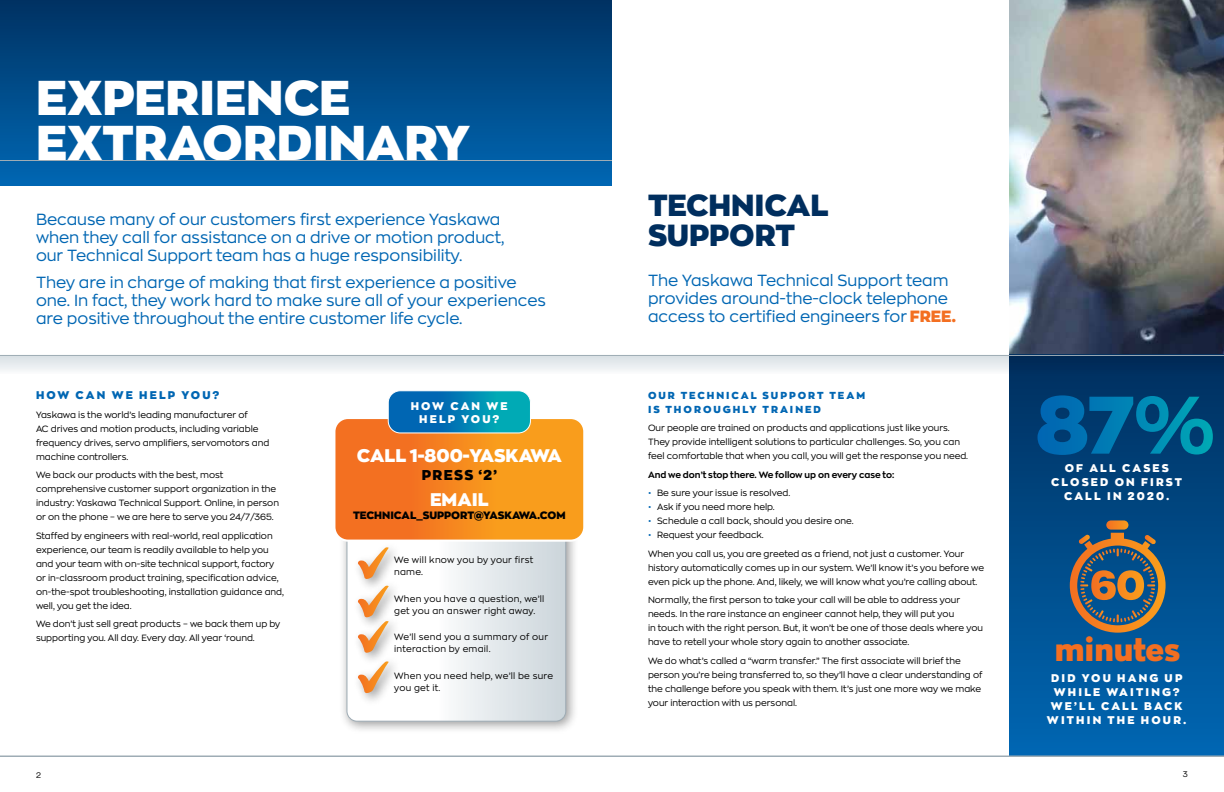
<style>
.page{position:relative;width:1224px;height:792px;background:#fff}
.page>*{position:absolute;margin:0;border:0;box-sizing:border-box;transform-origin:0 0}
.t1{font:900 48px/45px "Zona Pro";color:#fff}
.t2{font:900 30px/30px "Zona Pro";color:#002e5e}
.t3{font:900 30px "Zona Pro";letter-spacing:.01em;color:#f36f21}
.t4{font:900 18px "Zona Pro";color:#fff}
.t5{font:16px/18px "Zona Pro";color:#0066b3}
.t6{font:900 14px "Zona Pro";letter-spacing:.1em;color:#000}
.t7{font:900 11px/14px "Zona Pro";letter-spacing:.2em;color:#fff;text-align:center}
.t8{font:900 11px "Zona Pro";letter-spacing:.2em;color:#0066b3}
.t9{font:900 10.5px "Zona Pro";color:#000}
.t10{font:900 10px/14px "Zona Pro";letter-spacing:.2em;color:#0066b3}
.t11{font:9px/14px "Zona Pro";color:#000}
.t12{font:9px/12px "Zona Pro";letter-spacing:.03em;color:#000}
.t13{font:700 9px "Zona Pro";color:#000}
.t14{font:8px "Zona Pro";color:#000}
.s1{font-weight:900;color:#f36f21}
.s2{color:#0066b3}
</style>
<div class="page">
<img style="left:1009px;top:0;width:215px;height:355px">
<svg style="left:1009px;top:412px;width:215px;height:344px;background:#005292"></svg>
<svg style="left:0;top:356px;width:1224px;height:56px"></svg>
<div style="left:0;top:0;width:612px;height:185px;background:linear-gradient(to bottom,#003262,#0067b3)"></div>
<svg style="left:1038px;top:395px;width:175px;height:60px;background:#005e92"></svg>
<hr style="left:0;top:355px;width:1224px;height:1px;background:#9eacb5">
<hr style="left:0;top:160px;width:612px;height:1px;background:#9eacb5">
<svg style="left:1106px;top:520px;width:22px;height:10px"></svg>
<svg style="left:1070px;top:533px;width:96px;height:100px;background:#606462"></svg>
<div style="left:339px;top:461px;width:240px;height:273px;background:#000;opacity:.4"></div>
<svg style="left:347px;top:542px;width:219px;height:179px"></svg>
<svg style="left:334px;top:391px;width:250px;height:150px;background:#d2934b"></svg>
<div style="left:388px;top:390px;width:143px;height:43px;border:1px solid #fff;border-radius:12px"></div>
<div style="left:352px;top:541px;width:49px;height:51px;background:#000;opacity:.4"></div>
<svg style="left:357px;top:547px;width:32px;height:32px"></svg>
<div style="left:352px;top:580px;width:49px;height:51px;background:#000;opacity:.4"></div>
<div style="left:352px;top:615px;width:49px;height:51px;background:#000;opacity:.4"></div>
<svg style="left:357px;top:586px;width:32px;height:67px"></svg>
<div style="left:352px;top:656px;width:49px;height:50px;background:#000;opacity:.4"></div>
<svg style="left:357px;top:661px;width:32px;height:32px"></svg>
<hr style="left:0;top:756px;width:1224px;height:1px;background:#9eacb5">
<h1 class="t1" style="left:36px;top:74px;width:435px">EXPERIENCE<br>EXTRAORDINARY</h1>
<h3 class="t5" style="left:36px;top:210px;width:470px">Because many of our customers first experience Yaskawa when they call for assistance on a drive or motion product, our Technical Support team has a huge responsibility.</h3>
<h3 class="t5" style="left:36px;top:273px;width:512px">They are in charge of making that first experience a positive one. In fact, they work hard to make sure all of your experiences are positive throughout the entire customer life cycle.</h3>
<p class="t8" style="left:36px;top:388px;width:185px">HOW CAN WE HELP YOU?</p>
<p class="t11" style="left:36px;top:407px;width:235px">Yaskawa is the world’s leading manufacturer of<br>AC drives and motion products, including variable frequency drives, servo amplifiers, servomotors and machine controllers.</p>
<p class="t11" style="left:36px;top:468px;width:245px">We back our products with the best, most comprehensive customer support organization in the industry: Yaskawa Technical Support. Online, in person or on the phone – we are here to serve you 24/7/365.</p>
<p class="t11" style="left:36px;top:528px;width:250px">Staffed by engineers with real-world, real application experience, our team is readily available to help you and your team with on-site technical support, factory or in-classroom product training, specification advice, on-the-spot troubleshooting, installation guidance and, well, you get the idea.</p>
<p class="t11" style="left:36px;top:617px;width:246px">We don’t just sell great products – we back them up by supporting you. All day. Every day. All year ‘round.</p>
<p class="t7" style="left:411px;top:399px;width:98px;line-height:13px">HOW CAN WE<br>HELP YOU?</p>
<h3 class="t4" style="left:357px;top:443px;width:206px">CALL 1-800-YASKAWA</h3>
<h3 class="t6" style="left:422px;top:465px;width:77px">PRESS ‘2’</h3>
<h3 class="t4" style="left:430px;top:487px;width:60px">EMAIL</h3>
<p class="t9" style="left:353px;top:508px;width:214px">TECHNICAL_SUPPORT@YASKAWA.COM</p>
<p class="t12" style="left:394px;top:554px;width:141px">We will know you by your first name.</p>
<p class="t12" style="left:394px;top:592px;width:152px">When you have a question, we’ll get you an answer right away.</p>
<p class="t12" style="left:394px;top:631px;width:155px">We’ll send you a summary of our interaction by email.</p>
<p class="t12" style="left:394px;top:669px;width:160px">When you need help, we’ll be sure you get it.</p>
<h2 class="t2" style="left:648px;top:189px;width:182px">TECHNICAL<br>SUPPORT</h2>
<h3 class="t5" style="left:648px;top:271px;width:310px">The Yaskawa Technical Support team provides around-the-clock telephone access to certified engineers for <span class="s1">FREE.</span></h3>
<p class="t10" style="left:648px;top:388px;width:219px">OUR TECHNICAL SUPPORT TEAM<br>IS THOROUGHLY TRAINED</p>
<p class="t11" style="left:648px;top:421px;width:322px">Our people are trained on products and applications just like yours.<br>They provide intelligent solutions to particular challenges. So, you can feel comfortable that when you call, you will get the response you need.</p>
<p class="t13" style="left:648px;top:468px;width:248px">And we don’t stop there. We follow up on every case to:</p>
<p class="t11" style="left:648px;top:486px;width:144px"><span class="s2">•</span> Be sure your issue is resolved.</p>
<p class="t11" style="left:648px;top:500px;width:128px"><span class="s2">•</span> Ask if you need more help.</p>
<p class="t11" style="left:648px;top:514px;width:207px"><span class="s2">•</span> Schedule a call back, should you desire one.</p>
<p class="t11" style="left:648px;top:525px;width:318px;line-height:18.5px"><span class="s2">•</span> Request your feedback.<br>When you call us, you are greeted as a friend, not just a customer. Your</p>
<p class="t11" style="left:648px;top:560px;width:338px">history automatically comes up in our system. We’ll know it’s you before we even pick up the phone. And, likely, we will know what you’re calling about.</p>
<p class="t11" style="left:648px;top:593px;width:336px">Normally, the first person to take your call will be able to address your needs. In the rare instance an engineer cannot help, they will put you<br>in touch with the right person. But, it won’t be one of those deals where you have to retell your whole story again to another associate.</p>
<p class="t11" style="left:648px;top:653px;width:336px">We do what’s called a “warm transfer.” The first associate will brief the person you’re being transferred to, so they’ll have a clear understanding of the challenge before you speak with them. It’s just one more way we make your interaction with us personal.</p>
<p class="t7" style="left:1051px;top:460px;width:132px">OF ALL CASES<br>CLOSED ON FIRST<br>CALL IN 2020.</p>
<h2 class="t3" style="left:1055px;top:630px;width:127px">minutes</h2>
<p class="t7" style="left:1047px;top:671px;width:141px">DID YOU HANG UP<br>WHILE WAITING?<br>WE’LL CALL BACK<br>WITHIN THE HOUR.</p>
<p class="t14" style="left:36px;top:769px;width:6px">2</p>
<p class="t14" style="left:1183px;top:769px;width:7px">3</p>
</div>
